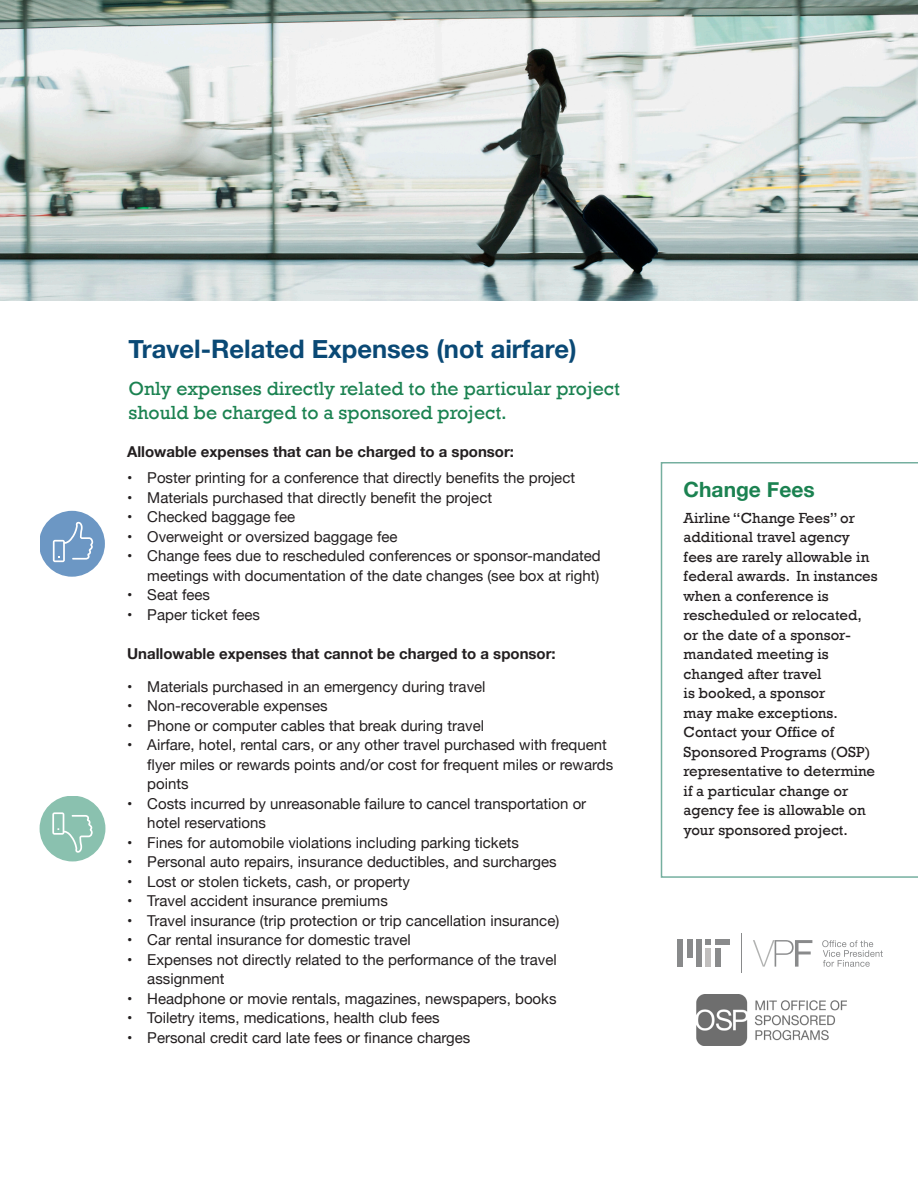
<style>
.page{position:relative;width:918px;height:1188px;background:#fff}
.page>*{position:absolute;margin:0;border:0;box-sizing:border-box;transform-origin:0 0}
.t1{font:700 25.5px "Helvetica Neue";color:#0a4975}
.t2{font:700 21px "Helvetica Neue";color:#1b8251}
.t3{font:19.5px/24px "Rockwell";color:#1b8251}
.t4{font:15px/19.5px "Helvetica Neue";color:#231f20}
.t5{font:15px/19.5px "Rockwell";color:#231f20}
.t6{font:700 15px "Helvetica Neue";color:#231f20}
</style>
<div class="page">
<svg style="left:40px;top:511px;width:65px;height:66px"></svg>
<svg style="left:40px;top:796px;width:65px;height:65px"></svg>
<img style="left:0;top:0;width:918px;height:300px">
<img style="left:696px;top:995px;width:150px;height:50px">
<hr style="left:741px;top:933px;width:1px;height:39px;background:#898a8b">
<svg style="left:753px;top:940px;width:59px;height:27px"></svg>
<svg style="left:822px;top:940px;width:61px;height:27px"></svg>
<div style="left:715px;top:939px;width:14px;height:6px;background:#898a8b"></div>
<div style="left:687px;top:939px;width:5px;height:19px;background:#898a8b"></div>
<div style="left:696px;top:939px;width:6px;height:28px;background:#898a8b"></div>
<div style="left:677px;top:939px;width:6px;height:28px;background:#898a8b"></div>
<div style="left:715px;top:948px;width:6px;height:19px;background:#898a8b"></div>
<svg style="left:706px;top:939px;width:5px;height:6px"></svg>
<div style="left:706px;top:948px;width:5px;height:19px;background:#c1bfbe"></div>
<svg style="left:661px;top:462px;width:257px;height:416px"></svg>
<p class="t1" style="left:129px;top:329px;width:450px">Travel-Related Expenses (not airfare)</p>
<p class="t3" style="left:129px;top:377px;width:493px">Only expenses directly related to the particular project should be charged to a sponsored project.</p>
<p class="t6" style="left:127px;top:440px;width:389px">Allowable expenses that can be charged to a sponsor:</p>
<p class="t4" style="left:127px;top:469px;width:450px">• Poster printing for a conference that directly benefits the project</p>
<p class="t4" style="left:127px;top:489px;width:367px">• Materials purchased that directly benefit the project</p>
<p class="t4" style="left:127px;top:508px;width:170px">• Checked baggage fee</p>
<p class="t4" style="left:127px;top:528px;width:272px">• Overweight or oversized baggage fee</p>
<p class="t4" style="left:127px;top:547px;width:475px;text-align:right">• Change fees due to rescheduled conferences or sponsor-mandated meetings with documentation of the date changes (see box at right)</p>
<p class="t4" style="left:127px;top:586px;width:85px">• Seat fees</p>
<p class="t4" style="left:127px;top:606px;width:135px">• Paper ticket fees</p>
<p class="t6" style="left:127px;top:642px;width:430px">Unallowable expenses that cannot be charged to a sponsor:</p>
<p class="t4" style="left:127px;top:678px;width:360px">• Materials purchased in an emergency during travel</p>
<p class="t4" style="left:127px;top:697px;width:202px">• Non-recoverable expenses</p>
<p class="t4" style="left:127px;top:717px;width:358px">• Phone or computer cables that break during travel</p>
<p class="t4" style="left:147px;top:736px;width:467px;text-indent:-20px">• Airfare, hotel, rental cars, or any other travel purchased with frequent flyer miles or rewards points and/or cost for frequent miles or rewards points</p>
<p class="t4" style="left:147px;top:795px;width:440px;text-indent:-20px">• Costs incurred by unreasonable failure to cancel transportation or hotel reservations</p>
<p class="t4" style="left:127px;top:834px;width:393px">• Fines for automobile violations including parking tickets</p>
<p class="t4" style="left:127px;top:853px;width:431px">• Personal auto repairs, insurance deductibles, and surcharges</p>
<p class="t4" style="left:127px;top:873px;width:285px">• Lost or stolen tickets, cash, or property</p>
<p class="t4" style="left:127px;top:892px;width:262px">• Travel accident insurance premiums</p>
<p class="t4" style="left:127px;top:912px;width:434px">• Travel insurance (trip protection or trip cancellation insurance)</p>
<p class="t4" style="left:127px;top:931px;width:285px">• Car rental insurance for domestic travel</p>
<p class="t4" style="left:147px;top:951px;width:411px;text-indent:-20px">• Expenses not directly related to the performance of the travel assignment</p>
<p class="t4" style="left:127px;top:990px;width:431px">• Headphone or movie rentals, magazines, newspapers, books</p>
<p class="t4" style="left:127px;top:1009px;width:314px">• Toiletry items, medications, health club fees</p>
<p class="t4" style="left:127px;top:1029px;width:345px">• Personal credit card late fees or finance charges</p>
<p class="t2" style="left:684px;top:473px;width:133px">Change Fees</p>
<p class="t5" style="left:684px;top:508px;width:196px">Airline “Change Fees” or additional travel agency fees are rarely allowable in federal awards. In instances when a conference is rescheduled or relocated, or the date of a sponsor&shy;mandated meeting is changed after travel<br>is booked, a sponsor<br>may make exceptions.<br>Contact your Office of<br>Sponsored Programs (OSP) representative to determine if a particular change or agency fee is allowable on your sponsored project.</p>
</div>
